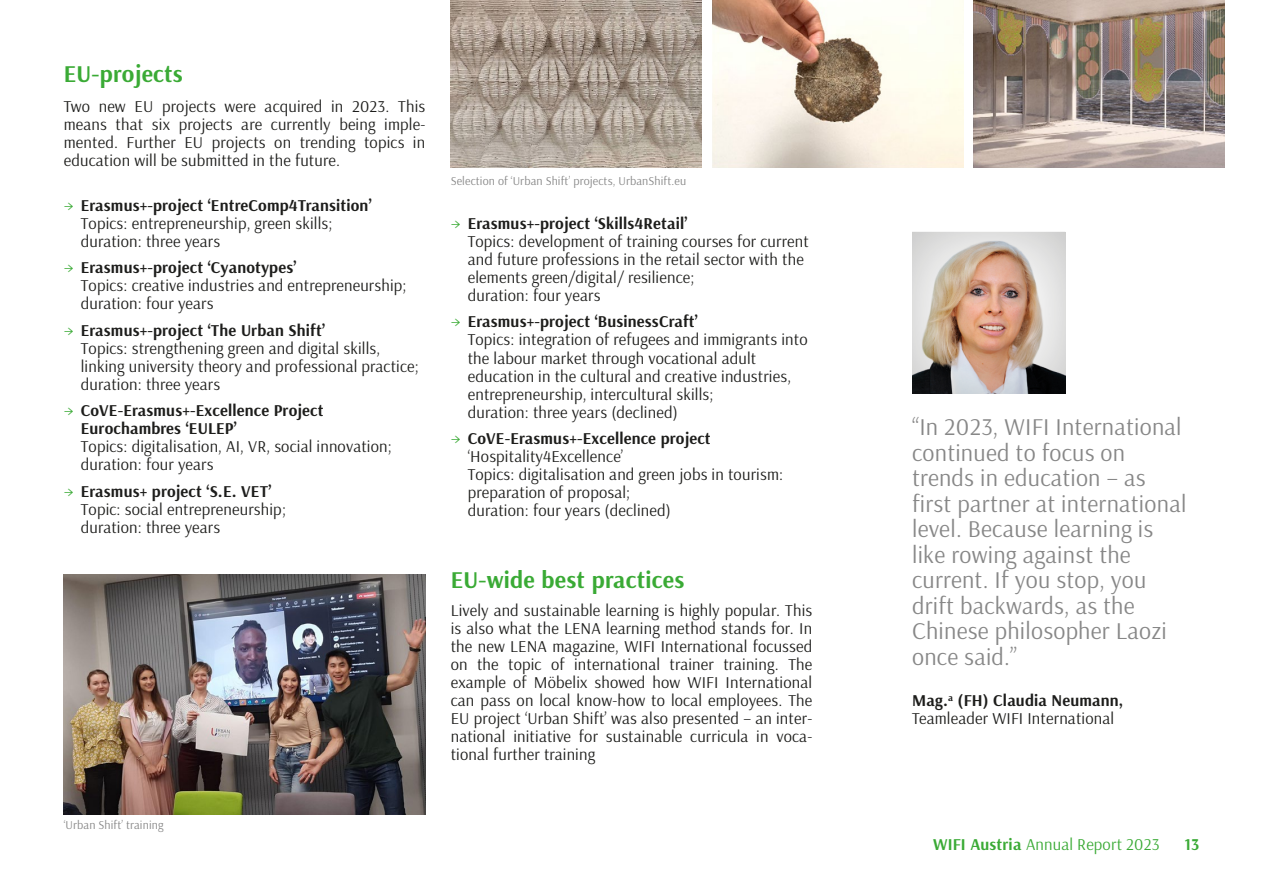
<style>
.page{position:relative;width:1263px;height:893px;background:#fff}
.page>*{position:absolute;margin:0;border:0;box-sizing:border-box;transform-origin:0 0}
.t1{font:24px/25.5px "Arsenal";letter-spacing:.01em;color:#878787}
.t2{font:700 24px "Arsenal";letter-spacing:.01em;color:#3aaa35}
.t3{font:16.5px/18px "Arsenal";letter-spacing:.01em;color:#1d1d1b}
.t4{font:700 16.5px/18px "Arsenal";letter-spacing:.01em;color:#1d1d1b}
.t5{font:16.5px "Arsenal";letter-spacing:.01em;color:#3aaa35}
.t6{font:700 16.5px "Arsenal";color:#3aaa35}
.t7{font:12px "Arsenal";letter-spacing:.01em;color:#878787}
.s1{color:#3aaa35}
.s2{font-weight:700}
.s3{font-weight:400;color:#3aaa35}
</style>
<div class="page">
<div style="left:909px;top:230px;width:158px;height:164px;background:#1d1d1b;opacity:.3"></div>
<img style="left:64px;top:574px;width:361px;height:240px">
<img style="left:451px;top:0;width:251px;height:168px">
<img style="left:712px;top:0;width:251px;height:168px">
<img style="left:974px;top:0;width:251px;height:168px">
<h1 class="t2" style="left:64px;top:57px;width:121px">EU-projects</h1>
<p class="t3" style="left:64px;top:97px;width:363px;text-align:justify">Two new EU projects were acquired in 2023. This means that six projects are currently being imple&shy;mented. Further EU projects on trending topics in education will be submitted in the future.</p>
<p class="t3" style="left:81px;top:196px;width:292px;text-indent:-17px"><span class="s1">→</span> <span class="s2">Erasmus+-project ‘EntreComp4Transition’<br></span>Topics: entrepreneurship, green skills; duration: three years</p>
<p class="t3" style="left:81px;top:258px;width:327px;text-indent:-17px"><span class="s1">→</span> <span class="s2">Erasmus+-project ‘Cyanotypes’<br></span>Topics: creative industries and entrepreneurship; duration: four years</p>
<p class="t3" style="left:81px;top:321px;width:340px;text-indent:-17px"><span class="s1">→</span> <span class="s2">Erasmus+-project ‘The Urban Shift’<br></span>Topics: strengthening green and digital skills, linking university theory and professional practice; duration: three years</p>
<p class="t4" style="left:81px;top:402px;width:244px;text-indent:-17px"><span class="s3">→</span> CoVE-Erasmus+-Excellence Project<br>Eurochambres ‘EULEP’</p>
<p class="t3" style="left:81px;top:437px;width:313px">Topics: digitalisation, AI, VR, social innovation; duration: four years</p>
<p class="t3" style="left:81px;top:482px;width:207px;text-indent:-17px"><span class="s1">→</span> <span class="s2">Erasmus+ project ‘S.E. VET’<br></span>Topic: social entrepreneurship; duration: three years</p>
<p class="t7" style="left:64px;top:817px;width:101px">‘Urban Shift’ training</p>
<p class="t7" style="left:451px;top:173px;width:237px">Selection of ‘Urban Shift’ projects, UrbanShift.eu</p>
<p class="t3" style="left:468px;top:214px;width:343px;text-indent:-17px"><span class="s1">→</span> <span class="s2">Erasmus+-project ‘Skills4Retail’<br></span>Topics: development of training courses for current and future professions in the retail sector with the elements green/digital/ resilience;<br>duration: four years</p>
<p class="t3" style="left:468px;top:312px;width:341px;text-indent:-17px"><span class="s1">→</span> <span class="s2">Erasmus+-project ‘BusinessCraft’<br></span>Topics: integration of refugees and immigrants into the labour market through vocational adult education in the cultural and creative industries, entrepreneurship, intercultural skills;<br>duration: three years (declined)</p>
<p class="t3" style="left:468px;top:429px;width:317px;text-indent:-17px"><span class="s1">→</span> <span class="s2">CoVE-Erasmus+-Excellence project </span>‘Hospitality4Excellence’<br>Topics: digitalisation and green jobs in tourism: preparation of proposal;<br>duration: four years (declined)</p>
<h1 class="t2" style="left:451px;top:563px;width:235px">EU-wide best practices</h1>
<p class="t3" style="left:451px;top:601px;width:363px;text-align:justify">Lively and sustainable learning is highly popular. This is also what the LENA learning method stands for. In the new LENA magazine, WIFI International focussed on the topic of international trainer training. The example of Möbelix showed how WIFI International can pass on local know-how to local employees. The EU project ‘Urban Shift’ was also presented – an inter&shy;national initiative for sustainable curricula in voca&shy;tional further training</p>
<p class="t1" style="left:912px;top:414px;width:276px">“In 2023, WIFI International continued to focus on trends in education – as first partner at international level. Because learning is like rowing against the current. If you stop, you drift backwards, as the<br>Chinese philosopher Laozi once said.”</p>
<p class="t3" style="left:912px;top:691px;width:213px"><span class="s2">Mag.</span><sup>a</sup> <span class="s2">(FH) Claudia Neumann,<br></span>Teamleader WIFI International</p>
<p class="t5" style="left:933px;top:834px;width:228px"><span class="s2">WIFI Austria</span> Annual Report 2023</p>
<p class="t6" style="left:1184px;top:833px;width:16px">13</p>
</div>
